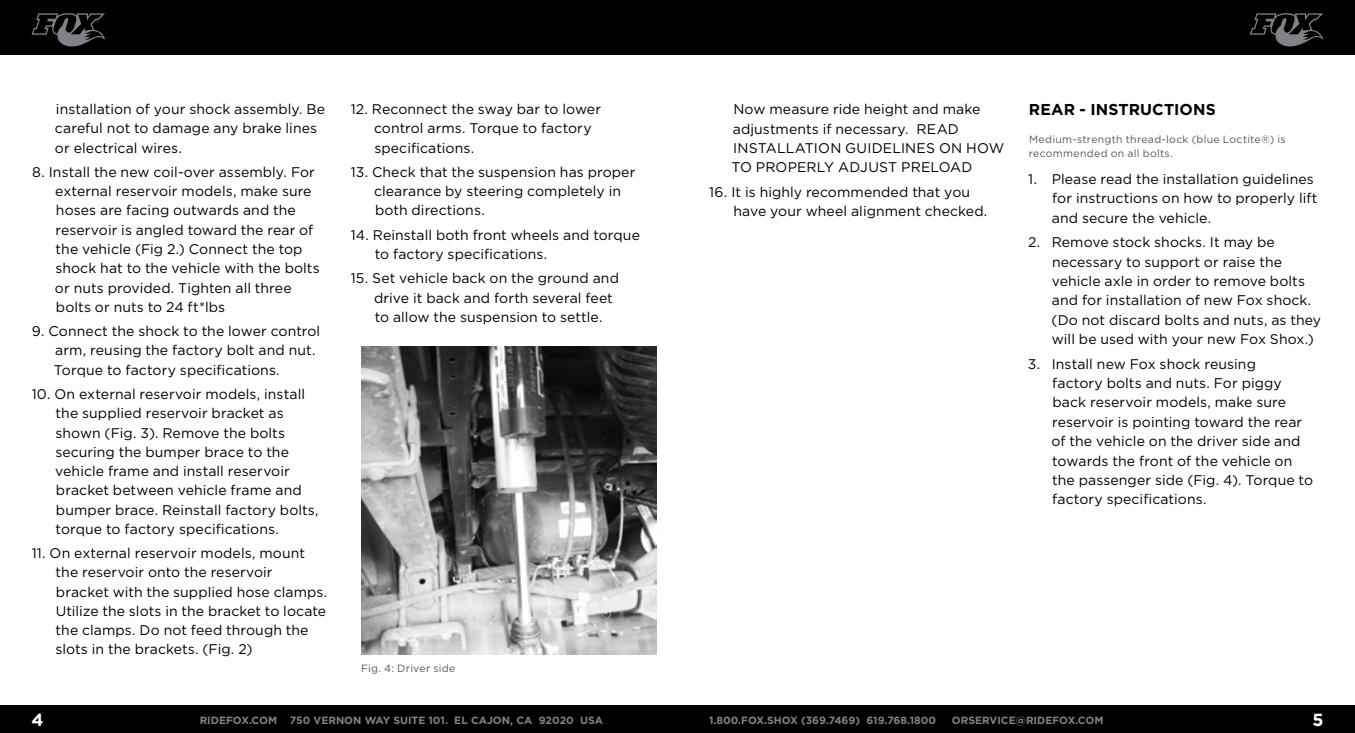
<style>
.page{position:relative;width:1355px;height:733px;background:#fff}
.page>*{position:absolute;margin:0;border:0;box-sizing:border-box;transform-origin:0 0}
.t1{font:700 17.5px "Gotham";color:#fff}
.t2{font:700 15.75px "Gotham";letter-spacing:.01em;color:#000}
.t3{font:14px/19.2px "Gotham";letter-spacing:.005em;color:#000}
.t4{font:700 10.5px "Gotham";color:#808285}
.t5{font:10.5px/14.2px "Gotham";letter-spacing:.025em;color:#58595b}
</style>
<div class="page">
<img style="left:361px;top:346px;width:295px;height:307px">
<div style="left:0;top:705px;width:677px;height:27px;background:#000"></div>
<div style="left:662px;top:705px;width:692px;height:27px;background:#000"></div>
<div style="left:662px;top:0;width:692px;height:55px;background:#000"></div>
<div style="left:0;top:0;width:677px;height:55px;background:#000"></div>
<svg style="left:32px;top:13px;width:73px;height:34px"></svg>
<svg style="left:1249px;top:13px;width:74px;height:34px"></svg>
<p class="t3" style="left:55px;top:99px;width:272px">installation of your shock assembly. Be careful not to damage any brake lines or electrical wires.</p>
<p class="t3" style="left:55px;top:162px;width:266px;text-indent:-23px">8. Install the new coil-over assembly. For external reservoir models, make sure hoses are facing outwards and the reservoir is angled toward the rear of the vehicle (Fig 2.) Connect the top shock hat to the vehicle with the bolts or nuts provided. Tighten all three bolts or nuts to 24 ft*lbs</p>
<p class="t3" style="left:54px;top:321px;width:268px;text-indent:-22px">9. Connect the shock to the lower control arm, reusing the factory bolt and nut.<br>Torque to factory specifications.</p>
<p class="t3" style="left:55px;top:384px;width:265px;text-indent:-24px">10. On external reservoir models, install the supplied reservoir bracket as shown (Fig. 3). Remove the bolts securing the bumper brace to the vehicle frame and install reservoir bracket between vehicle frame and bumper brace. Reinstall factory bolts, torque to factory specifications.</p>
<p class="t3" style="left:55px;top:543px;width:273px;text-indent:-24px">11. On external reservoir models, mount the reservoir onto the reservoir bracket with the supplied hose clamps.<br>Utilize the slots in the bracket to locate the clamps. Do not feed through the slots in the brackets. (Fig. 2)</p>
<p class="t3" style="left:374px;top:99px;width:228px;text-indent:-23px">12. Reconnect the sway bar to lower control arms. Torque to factory specifications.</p>
<p class="t3" style="left:374px;top:162px;width:263px;text-indent:-23px">13. Check that the suspension has proper clearance by steering completely in both directions.</p>
<p class="t3" style="left:375px;top:225px;width:267px;text-indent:-24px">14. Reinstall both front wheels and torque to factory specifications.</p>
<p class="t3" style="left:374px;top:268px;width:246px;text-indent:-23px">15. Set vehicle back on the ground and drive it back and forth several feet to allow the suspension to settle.</p>
<p class="t5" style="left:361px;top:660px;width:96px">Fig. 4: Driver side</p>
<p class="t3" style="left:731px;top:99px;width:274px">Now measure ride height and make adjustments if necessary. READ<br>INSTALLATION GUIDELINES ON HOW<br>TO PROPERLY ADJUST PRELOAD</p>
<p class="t3" style="left:733px;top:182px;width:255px;text-indent:-24px">16. It is highly recommended that you have your wheel alignment checked.</p>
<p class="t2" style="left:1028px;top:101px;width:188px">REAR - INSTRUCTIONS</p>
<p class="t5" style="left:1028px;top:131px;width:258px">Medium-strength thread-lock (blue Loctite®) is recommended on all bolts.</p>
<p class="t3" style="left:1052px;top:169px;width:267px;text-indent:-24px">1. Please read the installation guidelines for instructions on how to properly lift and secure the vehicle.</p>
<p class="t3" style="left:1051px;top:232px;width:271px;text-indent:-24px">2. Remove stock shocks. It may be necessary to support or raise the vehicle axle in order to remove bolts and for installation of new Fox shock. (Do not discard bolts and nuts, as they will be used with your new Fox Shox.)</p>
<p class="t3" style="left:1051px;top:353px;width:263px;text-indent:-24px">3. Install new Fox shock reusing<br>factory bolts and nuts. For piggy back reservoir models, make sure reservoir is pointing toward the rear of the vehicle on the driver side and towards the front of the vehicle on the passenger side (Fig. 4). Torque to factory specifications.</p>
<p class="t1" style="left:32px;top:710px;width:14px">4</p>
<p class="t4" style="left:200px;top:713px;width:405px">RIDEFOX.COM 750 VERNON WAY SUITE 101. EL CAJON, CA 92020 USA</p>
<p class="t4" style="left:709px;top:713px;width:228px">1.800.FOX.SHOX (369.7469) 619.768.1800</p>
<p class="t4" style="left:951px;top:713px;width:153px">ORSERVICE@RIDEFOX.COM</p>
<p class="t1" style="left:1312px;top:710px;width:13px">5</p>
</div>
